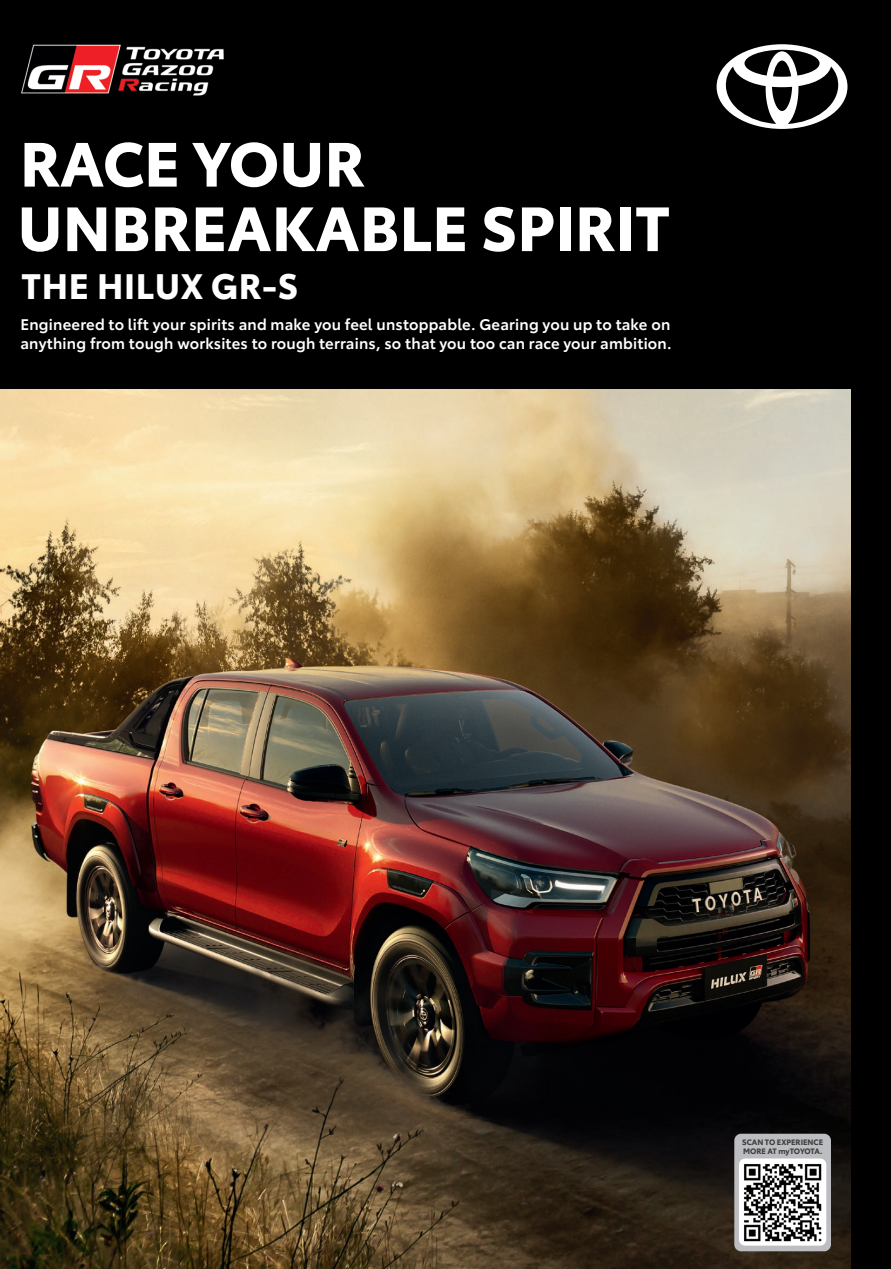
<style>
.page{position:relative;width:891px;height:1269px;background:#000}
.page>*{position:absolute;margin:0;border:0;box-sizing:border-box;transform-origin:0 0}
.t1{font:700 61.5px/64.5px "Toyota Type";color:#fff}
.t2{font:700 34.5px "Toyota Type";letter-spacing:.015em;color:#fff}
.t3{font:600 15px/19.5px "Toyota Type";letter-spacing:.015em;color:#fff}
.t4{font:700 7.65px/9.1px "Toyota Type";color:#3e3e3f}
</style>
<div class="page">
<img style="left:0;top:389px;width:850px;height:880px">
<svg style="left:716px;top:44px;width:132px;height:85px"></svg>
<img style="left:21px;top:44px;width:203px;height:52px">
<div style="left:734px;top:1134px;width:97px;height:117px;background:#bcbdc0;border-radius:7px"></div>
<div style="left:739px;top:1159px;width:87px;height:87px;background:#fff;border-radius:6px"></div>
<img style="left:744px;top:1164px;width:78px;height:78px">
<h1 class="t1" style="left:17px;top:127px;width:654px">RACE YOUR<br>UNBREAKABLE SPIRIT</h1>
<h2 class="t2" style="left:22px;top:260px;width:278px">THE HILUX GR-S</h2>
<p class="t3" style="left:20px;top:313px;width:653px">Engineered to lift your spirits and make you feel unstoppable. Gearing you up to take on anything from tough worksites to rough terrains, so that you too can race your ambition.</p>
<p class="t4" style="left:742px;top:1137px;width:82px">SCAN TO EXPERIENCE<br>MORE AT myTOYOTA.</p>
</div>
